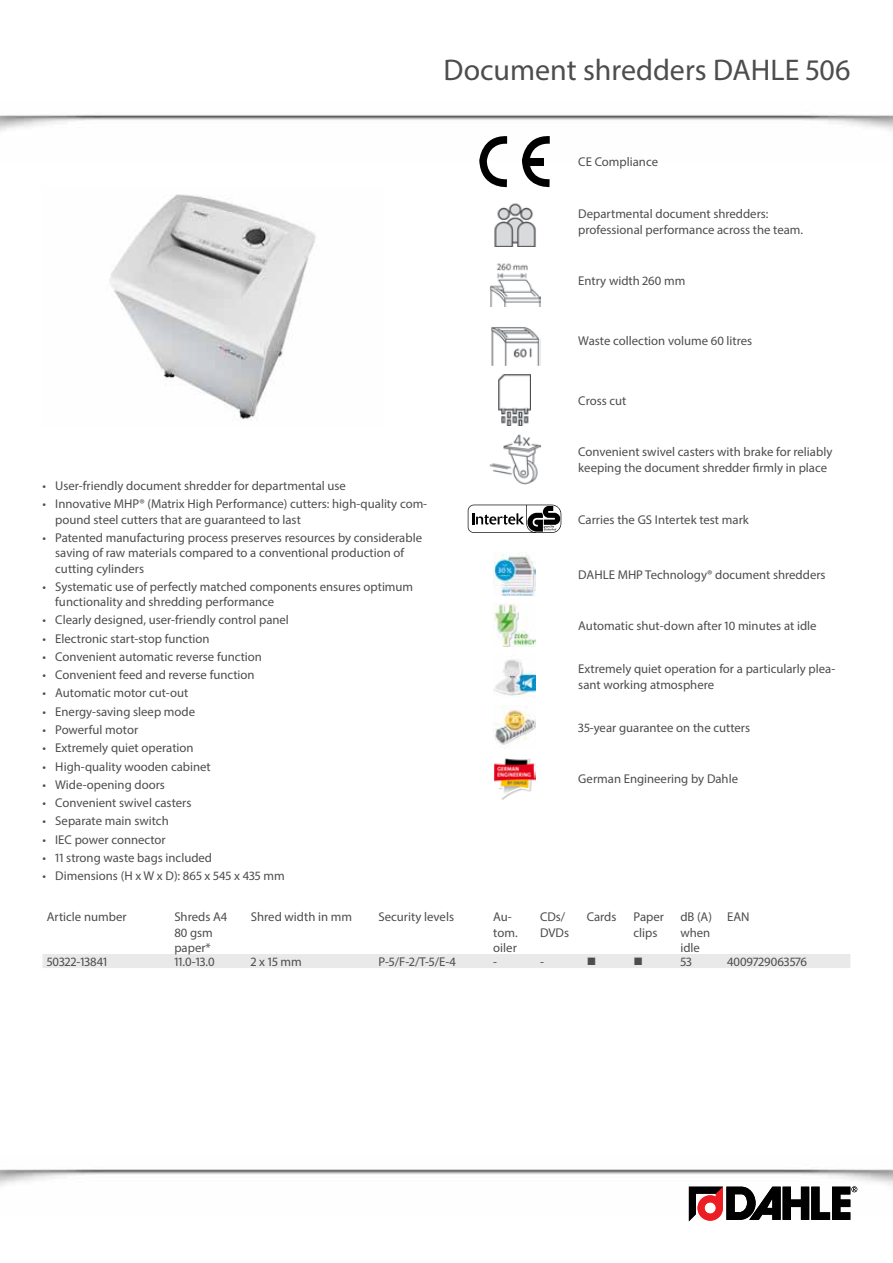
<style>
.page{position:relative;width:893px;height:1263px;background:#fff}
.page>*{position:absolute;margin:0;border:0;box-sizing:border-box;transform-origin:0 0}
.t1{font:30px "Myriad Pro";color:#4d4d4f}
.t2{font:12.75px/15.3px "Myriad Pro";color:#4d4d4f}
.t3{font:12.75px "Wingdings";color:#4d4d4f}
</style>
<div class="page">
<img style="left:0;top:114px;width:893px;height:30px">
<svg style="left:689px;top:1186px;width:168px;height:35px"></svg>
<img style="left:110px;top:194px;width:206px;height:227px">
<svg style="left:479px;top:136px;width:28px;height:51px"></svg>
<svg style="left:522px;top:136px;width:28px;height:51px"></svg>
<img style="left:494px;top:203px;width:42px;height:44px">
<img style="left:489px;top:263px;width:51px;height:43px">
<img style="left:491px;top:327px;width:49px;height:39px">
<img style="left:499px;top:374px;width:31px;height:51px">
<img style="left:489px;top:434px;width:51px;height:51px">
<svg style="left:468px;top:505px;width:93px;height:28px"></svg>
<img style="left:493px;top:553px;width:43px;height:42px">
<img style="left:493px;top:604px;width:43px;height:42px">
<img style="left:493px;top:659px;width:43px;height:38px">
<img style="left:493px;top:706px;width:43px;height:42px">
<img style="left:493px;top:758px;width:43px;height:41px">
<div style="left:43px;top:954px;width:807px;height:14px;background:#e9e9ea"></div>
<h1 class="t1" style="left:444px;top:51px;width:408px">Document shredders DAHLE 506</h1>
<p class="t2" style="left:578px;top:154px;width:81px">CE Compliance</p>
<p class="t2" style="left:578px;top:206px;width:226px">Departmental document shredders: professional performance across the team.</p>
<p class="t2" style="left:578px;top:273px;width:109px">Entry width 260 mm</p>
<p class="t2" style="left:578px;top:333px;width:175px">Waste collection volume 60 litres</p>
<p class="t2" style="left:578px;top:392px;width:50px">Cross cut</p>
<p class="t2" style="left:43px;top:478px;width:305px">• User-friendly document shredder for departmental use</p>
<p class="t2" style="left:55px;top:496px;width:373px;text-indent:-13px">• Innovative MHP® (Matrix High Performance) cutters: high-quality com&shy;pound steel cutters that are guaranteed to last</p>
<p class="t2" style="left:55px;top:530px;width:368px;text-indent:-13px">• Patented manufacturing process preserves resources by considerable saving of raw materials compared to a conventional production of cutting cylinders</p>
<p class="t2" style="left:55px;top:579px;width:359px;text-indent:-13px">• Systematic use of perfectly matched components ensures optimum functionality and shredding performance</p>
<p class="t2" style="left:43px;top:612px;width:248px">• Clearly designed, user-friendly control panel</p>
<p class="t2" style="left:43px;top:630px;width:169px">• Electronic start-stop function</p>
<p class="t2" style="left:43px;top:649px;width:221px">• Convenient automatic reverse function</p>
<p class="t2" style="left:43px;top:667px;width:214px">• Convenient feed and reverse function</p>
<p class="t2" style="left:43px;top:685px;width:147px">• Automatic motor cut-out</p>
<p class="t2" style="left:43px;top:704px;width:154px">• Energy-saving sleep mode</p>
<p class="t2" style="left:43px;top:722px;width:97px">• Powerful motor</p>
<p class="t2" style="left:43px;top:740px;width:153px">• Extremely quiet operation</p>
<p class="t2" style="left:43px;top:758px;width:170px">• High-quality wooden cabinet</p>
<p class="t2" style="left:43px;top:777px;width:124px">• Wide-opening doors</p>
<p class="t2" style="left:43px;top:795px;width:150px">• Convenient swivel casters</p>
<p class="t2" style="left:43px;top:813px;width:128px">• Separate main switch</p>
<p class="t2" style="left:43px;top:831px;width:125px">• IEC power connector</p>
<p class="t2" style="left:43px;top:850px;width:171px">• 11 strong waste bags included</p>
<p class="t2" style="left:43px;top:868px;width:244px">• Dimensions (H x W x D): 865 x 545 x 435 mm</p>
<p class="t2" style="left:578px;top:444px;width:256px">Convenient swivel casters with brake for reliably keeping the document shredder firmly in place</p>
<p class="t2" style="left:578px;top:511px;width:172px">Carries the GS Intertek test mark</p>
<p class="t2" style="left:578px;top:567px;width:249px">DAHLE MHP Technology® document shredders</p>
<p class="t2" style="left:578px;top:618px;width:240px">Automatic shut-down after 10 minutes at idle</p>
<p class="t2" style="left:578px;top:661px;width:258px">Extremely quiet operation for a particularly plea&shy;sant working atmosphere</p>
<p class="t2" style="left:578px;top:720px;width:173px">35-year guarantee on the cutters</p>
<p class="t2" style="left:578px;top:771px;width:161px">German Engineering by Dahle</p>
<p class="t2" style="left:47px;top:909px;width:81px">Article number</p>
<p class="t2" style="left:174px;top:909px;width:54px">Shreds A4<br>80 gsm paper*</p>
<p class="t2" style="left:251px;top:909px;width:103px">Shred width in mm</p>
<p class="t2" style="left:378px;top:909px;width:77px">Security levels</p>
<p class="t2" style="left:493px;top:909px;width:26px">Au&shy;tom. oiler</p>
<p class="t2" style="left:540px;top:909px;width:31px">CDs/<br>DVDs</p>
<p class="t2" style="left:587px;top:909px;width:31px">Cards</p>
<p class="t2" style="left:634px;top:909px;width:32px">Paper clips</p>
<p class="t2" style="left:680px;top:909px;width:33px">dB (A) when idle</p>
<p class="t2" style="left:727px;top:909px;width:24px">EAN</p>
<p class="t2" style="left:47px;top:953px;width:62px">50322-13841</p>
<p class="t2" style="left:174px;top:953px;width:42px">11.0-13.0</p>
<p class="t2" style="left:251px;top:953px;width:52px">2 x 15 mm</p>
<p class="t2" style="left:378px;top:953px;width:79px">P-5/F-2/T-5/E-4</p>
<p class="t2" style="left:493px;top:953px;width:5px">-</p>
<p class="t2" style="left:540px;top:953px;width:5px">-</p>
<p class="t3" style="left:587px;top:954px;width:11px">■</p>
<p class="t3" style="left:634px;top:954px;width:11px">■</p>
<p class="t2" style="left:680px;top:953px;width:13px">53</p>
<p class="t2" style="left:727px;top:953px;width:82px">4009729063576</p>
</div>
